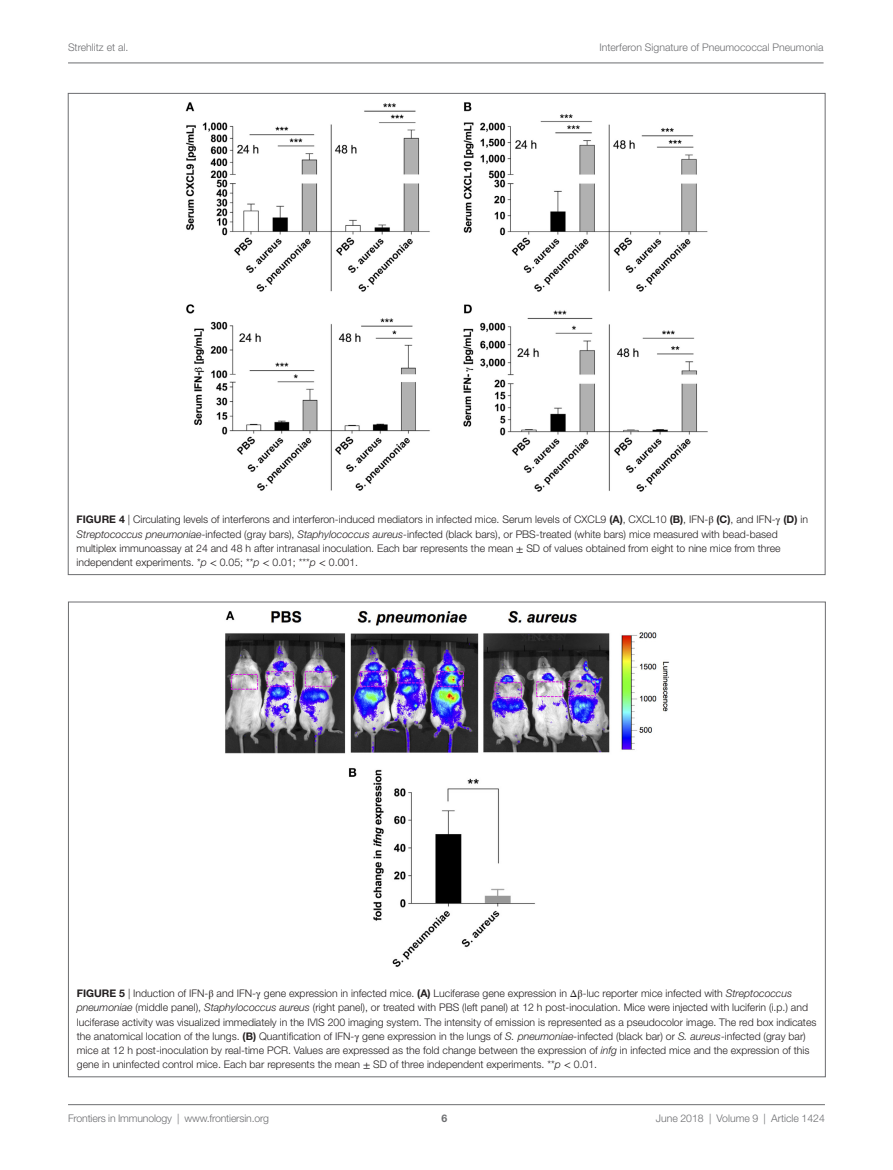
<style>
.page{position:relative;width:893px;height:1170px;background:#fff}
.page>*{position:absolute;margin:0;border:0;box-sizing:border-box;transform-origin:0 0}
.t1{font:300 10.5px/14.2px "Helvetica Neue LT Std";color:#231f20}
.t2{font:300 10.5px "Helvetica Neue LT Std";color:#6c6d70}
.t3{font:700 10.5px "Helvetica Neue LT Std";color:#6c6d70}
.s1{font-weight:700}
.s2{font-family:"STIX General";font-weight:400}
.s3{font-style:italic}
</style>
<div class="page">
<img style="left:225px;top:610px;width:444px;height:356px">
<img style="left:185px;top:102px;width:523px;height:390px">
<hr style="left:68px;top:63px;width:756px;height:1px;background:#6c6d70">
<hr style="left:68px;top:1104px;width:757px;height:1px;background:#6c6d70">
<p class="t2" style="left:68px;top:41px;width:62px">Strehlitz et al.</p>
<p class="t2" style="left:599px;top:41px;width:226px">Interferon Signature of Pneumococcal Pneumonia</p>
<p class="t1" style="left:77px;top:512px;width:733px"><span class="s1">FIGURE 4</span> | Circulating levels of interferons and interferon-induced mediators in infected mice. Serum levels of CXCL9 <span class="s1">(A)</span>, CXCL10 <span class="s1">(B)</span>, IFN-<span class="s2">β</span> <span class="s1">(C)</span>, and IFN-<span class="s2">γ</span> <span class="s1">(D)</span> in <span class="s3">Streptococcus pneumoniae-</span>infected (gray bars), <span class="s3">Staphylococcus aureus-</span>infected (black bars), or PBS-treated (white bars) mice measured with bead-based multiplex immunoassay at 24 and 48 h after intranasal inoculation. Each bar represents the mean <span class="s2">±</span> SD of values obtained from eight to nine mice from three independent experiments. *<span class="s3">p</span> <span class="s2">&lt;</span> 0.05; **<span class="s3">p</span> <span class="s2">&lt;</span> 0.01; ***<span class="s3">p</span> <span class="s2">&lt;</span> 0.001.</p>
<p class="t1" style="left:77px;top:985px;width:741px"><span class="s1">FIGURE 5</span> | Induction of IFN-<span class="s2">β</span> and IFN-<span class="s2">γ</span> gene expression in infected mice. <span class="s1">(A)</span> Luciferase gene expression in <span class="s2">Δβ</span>-luc reporter mice infected with <span class="s3">Streptococcus pneumoniae</span> (middle panel), <span class="s3">Staphylococcus aureus</span> (right panel), or treated with PBS (left panel) at 12 h post-inoculation. Mice were injected with luciferin (i.p.) and luciferase activity was visualized immediately in the IVIS 200 imaging system. The intensity of emission is represented as a pseudocolor image. The red box indicates the anatomical location of the lungs. <span class="s1">(B)</span> Quantification of IFN-<span class="s2">γ</span> gene expression in the lungs of <span class="s3">S. pneumoniae-</span>infected (black bar) or <span class="s3">S. aureus-</span>infected (gray bar) mice at 12 h post-inoculation by real-time PCR. Values are expressed as the fold change between the expression of <span class="s3">infg</span> in infected mice and the expression of this gene in uninfected control mice. Each bar represents the mean <span class="s2">±</span> SD of three independent experiments. **<span class="s3">p</span> <span class="s2">&lt;</span> 0.01.</p>
<p class="t2" style="left:68px;top:1111px;width:203px">Frontiers in Immunology | www.frontiersin.org</p>
<p class="t2" style="left:656px;top:1111px;width:171px">June 2018 | Volume 9 | Article 1424</p>
<p class="t3" style="left:441px;top:1111px;width:7px">6</p>
</div>
